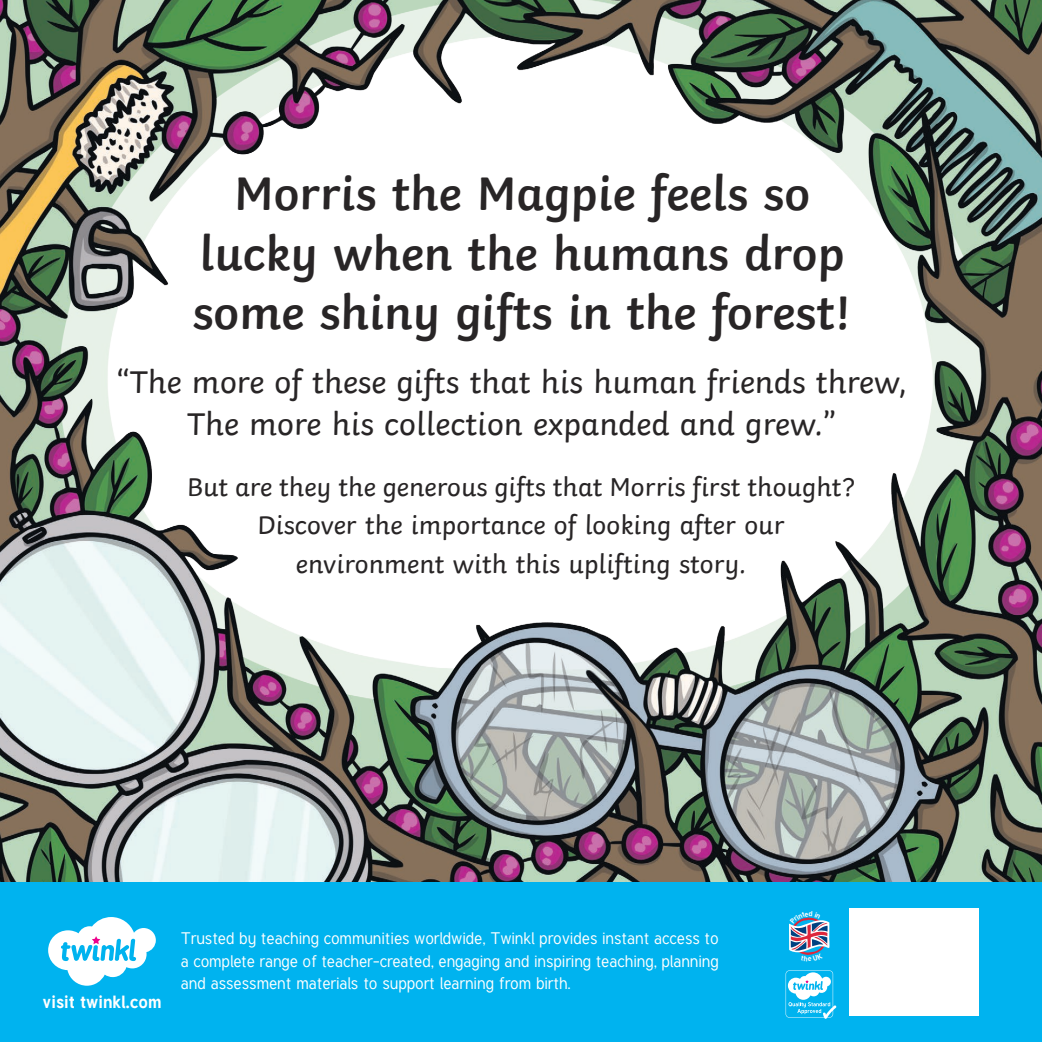
<style>
.page{position:relative;width:1042px;height:1042px;background:#fff}
.page>*{position:absolute;margin:0;border:0;box-sizing:border-box;transform-origin:0 0}
.Body_Copy{font:600 49.5px/59.4px "Twinkl";color:#282526;text-align:center}
.Body_Copy-2{font:33px/42px "Twinkl";color:#282526;text-align:center}
.Body_Copy-3{font:27px "Twinkl";color:#282526}
.t1{font:700 17.4px "Tuffy";color:#fff}
.Adult_Body_Copy{font:16.5px/22.5px "Tuffy";color:#fff;text-align:justify}
</style>
<div class="page">
<img style="left:0;top:0;width:1042px;height:882px">
<div style="left:0;top:882px;width:1042px;height:160px;background:#00b3ef"></div>
<svg style="left:856px;top:1015px;width:110px;height:1px"></svg>
<svg style="left:48px;top:917px;width:108px;height:68px"></svg>
<svg style="left:785px;top:970px;width:52px;height:49px"></svg>
<div style="left:849px;top:909px;width:128px;height:106px;background:#fff"></div>
<svg style="left:789px;top:917px;width:41px;height:38px"></svg>
<p class="Body_Copy" style="left:192px;top:159px;width:661px">Morris the Magpie feels so lucky when the humans drop some shiny gifts in the forest!</p>
<p class="Body_Copy-2" style="left:116px;top:358px;width:792px">“The more of these gifts that his human friends threw,<br>The more his collection expanded and grew.”</p>
<p class="Body_Copy-3" style="left:187px;top:466px;width:669px">But are they the generous gifts that Morris first thought?</p>
<p class="Body_Copy-3" style="left:257px;top:504px;width:529px">Discover the importance of looking after our</p>
<p class="Body_Copy-3" style="left:296px;top:543px;width:451px">environment with this uplifting story.</p>
<p class="t1" style="left:43px;top:988px;width:120px">visit twinkl.com</p>
<p class="Adult_Body_Copy" style="left:181px;top:927px;width:539px">Trusted by teaching communities worldwide, Twinkl provides instant access to a complete range of teacher-created, engaging and inspiring teaching, planning and assessment materials to support learning from birth.</p>
</div>
